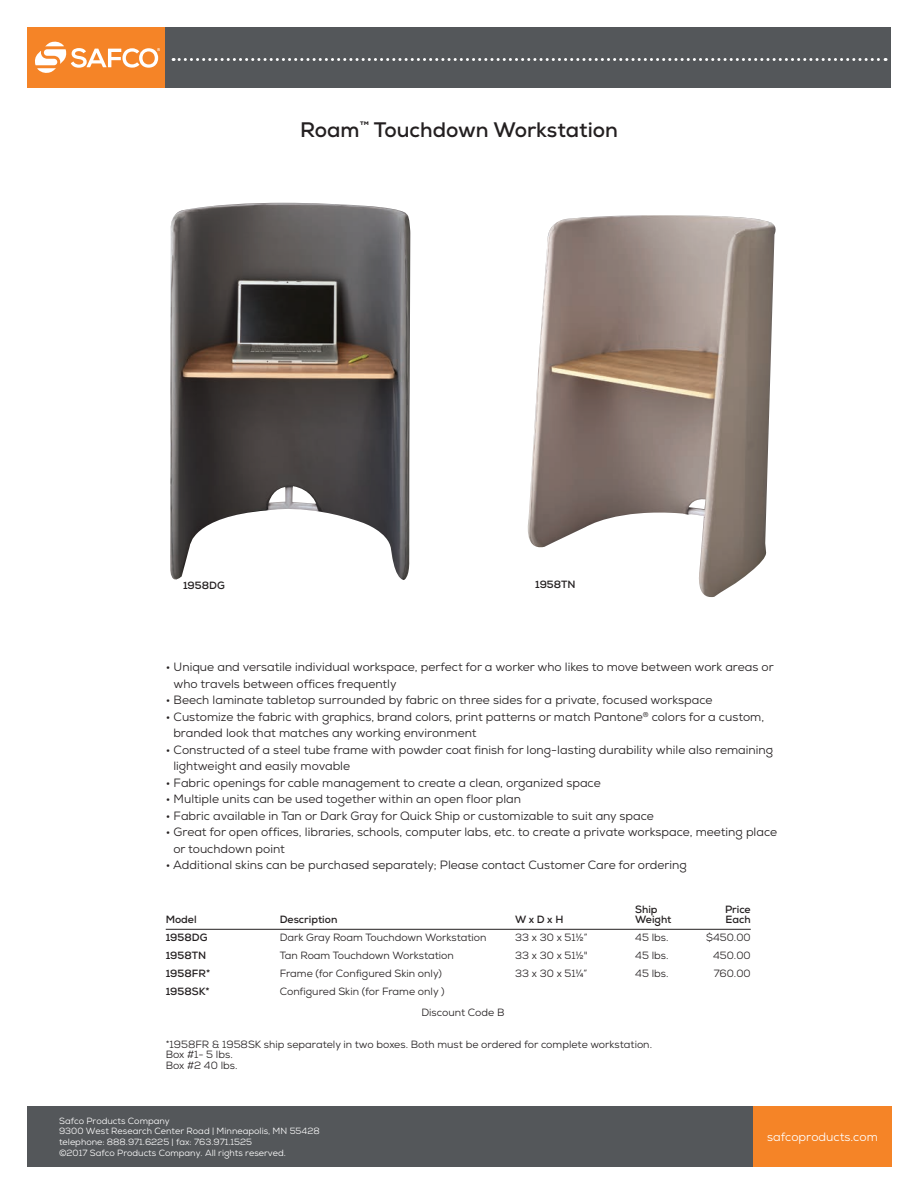
<style>
.page{position:relative;width:918px;height:1188px;background:#fff}
.page>*{position:absolute;margin:0;border:0;box-sizing:border-box;transform-origin:0 0}
.t1{font:700 21px "Nexa";color:#231f20}
.t2{font:12px/16.5px "Nexa";color:#231f20}
.t3{font:12px "Nexa";color:#fff}
.t4{font:10.5px "Nexa";color:#231f20}
.t5{font:700 10.5px "Nexa";color:#231f20}
.t6{font:9px/10.8px "Nexa";color:#fff}
</style>
<div class="page">
<div style="left:27px;top:27px;width:139px;height:60px;background:#f58427"></div>
<div style="left:166px;top:27px;width:725px;height:60px;background:#54575a"></div>
<svg style="left:173px;top:58px;width:713px;height:3px"></svg>
<div style="left:753px;top:1106px;width:138px;height:61px;background:#f58427"></div>
<div style="left:27px;top:1106px;width:726px;height:61px;background:#54575a"></div>
<svg style="left:35px;top:41px;width:125px;height:32px"></svg>
<img style="left:170px;top:203px;width:240px;height:377px">
<hr style="left:166px;top:929px;width:585px;height:1px;background:#231f20">
<img style="left:527px;top:215px;width:249px;height:383px">
<p class="t1" style="left:300px;top:117px;width:320px">Roam<sup>™</sup> Touchdown Workstation</p>
<p class="t5" style="left:183px;top:579px;width:43px">1958DG</p>
<p class="t5" style="left:535px;top:577px;width:42px">1958TN</p>
<p class="t2" style="left:173px;top:659px;width:602px;text-indent:-8px">• Unique and versatile individual workspace, perfect for a worker who likes to move between work areas or who travels between offices frequently</p>
<p class="t2" style="left:166px;top:692px;width:548px">• Beech laminate tabletop surrounded by fabric on three sides for a private, focused workspace</p>
<p class="t2" style="left:173px;top:708px;width:592px;text-indent:-8px">• Customize the fabric with graphics, brand colors, print patterns or match Pantone<sup>®</sup> colors for a custom, branded look that matches any working environment</p>
<p class="t2" style="left:173px;top:741px;width:601px;text-indent:-8px">• Constructed of a steel tube frame with powder coat finish for long-lasting durability while also remaining lightweight and easily movable</p>
<p class="t2" style="left:166px;top:774px;width:436px">• Fabric openings for cable management to create a clean, organized space</p>
<p class="t2" style="left:166px;top:791px;width:357px">• Multiple units can be used together within an open floor plan</p>
<p class="t2" style="left:166px;top:807px;width:490px">• Fabric available in Tan or Dark Gray for Quick Ship or customizable to suit any space</p>
<p class="t2" style="left:173px;top:824px;width:605px;text-indent:-8px">• Great for open offices, libraries, schools, computer labs, etc. to create a private workspace, meeting place or touchdown point</p>
<p class="t2" style="left:166px;top:857px;width:523px">• Additional skins can be purchased separately; Please contact Customer Care for ordering</p>
<p class="t5" style="left:635px;top:902px;width:24px">Ship</p>
<p class="t5" style="left:725px;top:902px;width:27px">Price</p>
<p class="t5" style="left:166px;top:913px;width:32px">Model</p>
<p class="t5" style="left:280px;top:913px;width:59px">Description</p>
<p class="t5" style="left:515px;top:913px;width:50px">W x D x H</p>
<p class="t5" style="left:635px;top:913px;width:38px">Weight</p>
<p class="t5" style="left:726px;top:913px;width:27px">Each</p>
<p class="t5" style="left:166px;top:931px;width:43px">1958DG</p>
<p class="t4" style="left:280px;top:931px;width:208px">Dark Gray Roam Touchdown Workstation</p>
<p class="t4" style="left:515px;top:931px;width:74px">33 x 30 x 511/2”</p>
<p class="t4" style="left:635px;top:931px;width:35px">45 lbs.</p>
<p class="t4" style="left:706px;top:931px;width:46px">$450.00</p>
<p class="t5" style="left:166px;top:949px;width:42px">1958TN</p>
<p class="t4" style="left:280px;top:949px;width:176px">Tan Roam Touchdown Workstation</p>
<p class="t4" style="left:515px;top:949px;width:74px">33 x 30 x 511/2"</p>
<p class="t4" style="left:635px;top:949px;width:35px">45 lbs.</p>
<p class="t4" style="left:713px;top:949px;width:39px">450.00</p>
<p class="t5" style="left:166px;top:967px;width:46px">1958FR*</p>
<p class="t4" style="left:280px;top:967px;width:164px">Frame (for Configured Skin only)</p>
<p class="t4" style="left:515px;top:967px;width:74px">33 x 30 x 511/4”</p>
<p class="t4" style="left:635px;top:967px;width:35px">45 lbs.</p>
<p class="t4" style="left:714px;top:967px;width:39px">760.00</p>
<p class="t5" style="left:166px;top:985px;width:46px">1958SK*</p>
<p class="t4" style="left:280px;top:985px;width:166px">Configured Skin (for Frame only )</p>
<p class="t4" style="left:422px;top:1006px;width:85px">Discount Code B</p>
<p class="t4" style="left:166px;top:1038px;width:488px">*1958FR &amp; 1958SK ship separately in two boxes. Both must be ordered for complete workstation.</p>
<p class="t4" style="left:166px;top:1048px;width:69px">Box #1- 5 lbs.</p>
<p class="t4" style="left:166px;top:1059px;width:73px">Box #2 40 lbs.</p>
<p class="t6" style="left:59px;top:1115px;width:262px">Safco Products Company<br>9300 West Research Center Road | Minneapolis, MN 55428 telephone: 888.971.6225 | fax: 763.971.1525<br>©2017 Safco Products Company. All rights reserved.</p>
<p class="t3" style="left:767px;top:1129px;width:112px">safcoproducts.com</p>
</div>
